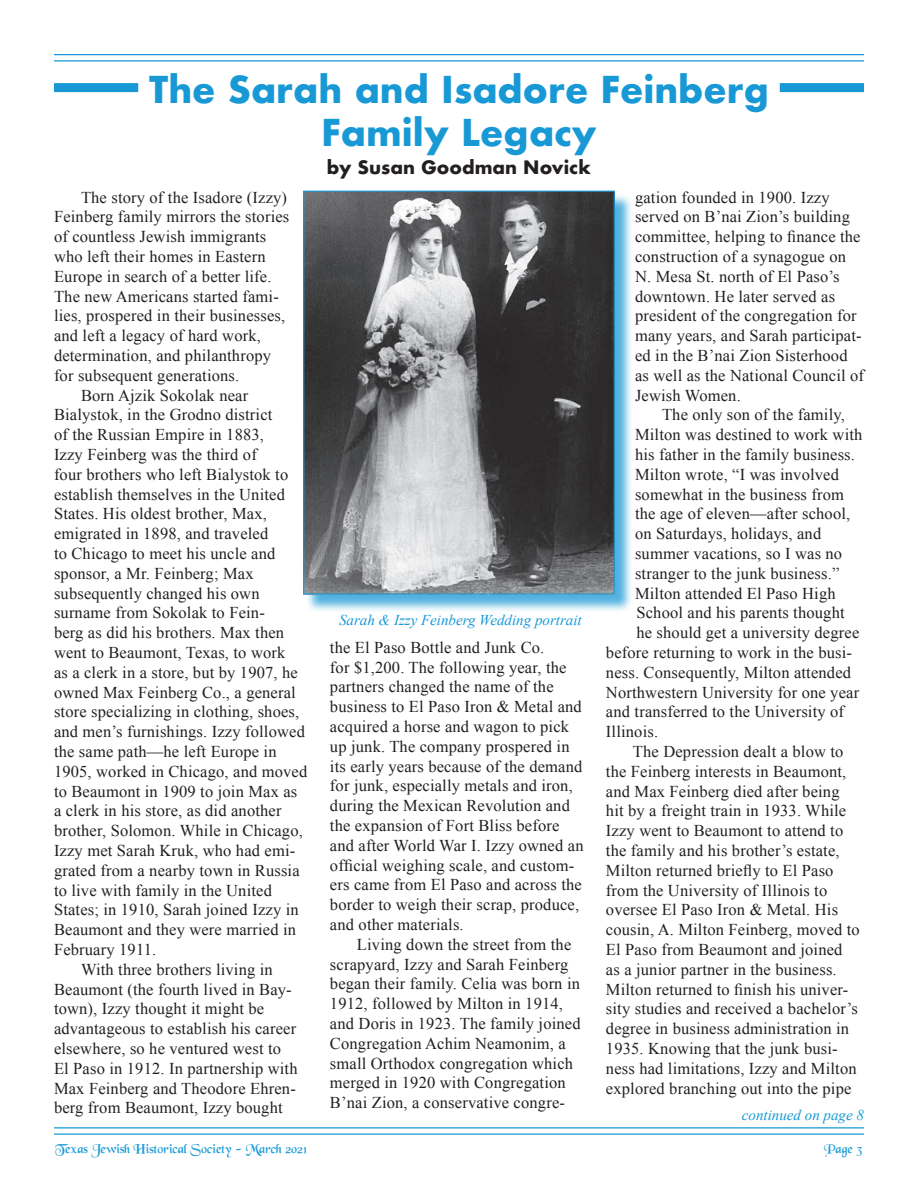
<style>
.page{position:relative;width:918px;height:1188px;background:#fff}
.page>*{position:absolute;margin:0;border:0;box-sizing:border-box;transform-origin:0 0}
.t1{font:700 36px/43.2px "Futura";color:#1899d6;text-align:center}
.t2{font:700 18px "Futura";color:#231f20}
.t3{font:16.5px/19.8px "Times New Roman";letter-spacing:.01em;color:#231f20}
.t4{font:italic 15px "Times New Roman";color:#1899d6}
.t5{font:13.5px "Black Chancery";color:#1899d6}
</style>
<div class="page">
<hr style="left:54px;top:1127px;width:810px;height:2px;background:#1899d6">
<hr style="left:54px;top:1133px;width:810px;height:2px;background:#1899d6">
<hr style="left:54px;top:54px;width:810px;height:1px;background:#1899d6">
<hr style="left:54px;top:60px;width:810px;height:2px;background:#1899d6">
<div style="left:54px;top:83px;width:810px;height:9px;background:#1899d6"></div>
<div style="left:138px;top:83px;width:642px;height:9px;background:#fff"></div>
<div style="left:305px;top:193px;width:328px;height:420px;background:#1899d6;opacity:.75"></div>
<img style="left:305px;top:193px;width:308px;height:400px">
<div style="left:303px;top:191px;width:312px;height:404px;border:1px solid #1899d6"></div>
<h1 class="t1" style="left:149px;top:68px;width:621px">The Sarah and Isadore Feinberg<br>Family Legacy</h1>
<p class="t2" style="left:327px;top:155px;width:266px">by Susan Goodman Novick</p>
<p class="t3" style="left:635px;top:187px;width:230px">gation founded in 1900. Izzy served on B’nai Zion’s building committee, helping to finance the construction of a synagogue on<br>N. Mesa St. north of El Paso’s downtown. He later served as president of the congregation for many years, and Sarah participat&shy;ed in the B’nai Zion Sisterhood as well as the National Council of<br>Jewish Women.</p>
<p class="t3" style="left:662px;top:405px;width:184px">The only son of the family,</p>
<p class="t3" style="left:635px;top:425px;width:229px">Milton was destined to work with</p>
<p class="t3" style="left:635px;top:444px;width:221px">his father in the family business.</p>
<p class="t3" style="left:635px;top:464px;width:205px">Milton wrote, “I was involved</p>
<p class="t3" style="left:635px;top:484px;width:211px">somewhat in the business from</p>
<p class="t3" style="left:635px;top:504px;width:217px">the age of eleven—after school,</p>
<p class="t3" style="left:635px;top:524px;width:188px">on Saturdays, holidays, and</p>
<p class="t3" style="left:635px;top:543px;width:209px">summer vacations, so I was no</p>
<p class="t3" style="left:635px;top:563px;width:206px">stranger to the junk business.”</p>
<p class="t3" style="left:635px;top:583px;width:202px">Milton attended El Paso High</p>
<p class="t3" style="left:636px;top:603px;width:210px">School and his parents thought</p>
<p class="t3" style="left:636px;top:623px;width:224px">he should get a university degree</p>
<p class="t3" style="left:606px;top:642px;width:248px">before returning to work in the busi-</p>
<p class="t3" style="left:606px;top:662px;width:247px">ness. Consequently, Milton attended</p>
<p class="t3" style="left:606px;top:682px;width:255px">Northwestern University for one year</p>
<p class="t3" style="left:606px;top:702px;width:240px">and transferred to the University of</p>
<p class="t3" style="left:606px;top:722px;width:54px">Illinois.</p>
<p class="t3" style="left:633px;top:741px;width:212px">The Depression dealt a blow to</p>
<p class="t3" style="left:606px;top:761px;width:242px">the Feinberg interests in Beaumont,</p>
<p class="t3" style="left:606px;top:781px;width:235px">and Max Feinberg died after being</p>
<p class="t3" style="left:606px;top:801px;width:242px">hit by a freight train in 1933. While</p>
<p class="t3" style="left:606px;top:821px;width:239px">Izzy went to Beaumont to attend to</p>
<p class="t3" style="left:606px;top:840px;width:235px">the family and his brother’s estate,</p>
<p class="t3" style="left:606px;top:860px;width:229px">Milton returned briefly to El Paso</p>
<p class="t3" style="left:606px;top:880px;width:223px">from the University of Illinois to</p>
<p class="t3" style="left:606px;top:900px;width:234px">oversee El Paso Iron &amp; Metal. His</p>
<p class="t3" style="left:606px;top:920px;width:255px">cousin, A. Milton Feinberg, moved to</p>
<p class="t3" style="left:606px;top:939px;width:238px">El Paso from Beaumont and joined</p>
<p class="t3" style="left:606px;top:959px;width:232px">as a junior partner in the business.</p>
<p class="t3" style="left:606px;top:979px;width:244px">Milton returned to finish his univer-</p>
<p class="t3" style="left:606px;top:999px;width:253px">sity studies and received a bachelor’s</p>
<p class="t3" style="left:606px;top:1019px;width:245px">degree in business administration in</p>
<p class="t3" style="left:606px;top:1038px;width:233px">1935. Knowing that the junk busi-</p>
<p class="t3" style="left:606px;top:1058px;width:252px">ness had limitations, Izzy and Milton</p>
<p class="t3" style="left:606px;top:1078px;width:247px">explored branching out into the pipe</p>
<p class="t3" style="left:81px;top:187px;width:208px">The story of the Isadore (Izzy)</p>
<p class="t3" style="left:54px;top:207px;width:237px">Feinberg family mirrors the stories</p>
<p class="t3" style="left:54px;top:227px;width:214px">of countless Jewish immigrants</p>
<p class="t3" style="left:54px;top:246px;width:213px">who left their homes in Eastern</p>
<p class="t3" style="left:54px;top:266px;width:219px">Europe in search of a better life.</p>
<p class="t3" style="left:54px;top:286px;width:226px">The new Americans started fami-</p>
<p class="t3" style="left:54px;top:306px;width:233px">lies, prospered in their businesses,</p>
<p class="t3" style="left:54px;top:326px;width:209px">and left a legacy of hard work,</p>
<p class="t3" style="left:54px;top:345px;width:219px">determination, and philanthropy</p>
<p class="t3" style="left:54px;top:365px;width:187px">for subsequent generations.</p>
<p class="t3" style="left:81px;top:385px;width:169px">Born Ajzik Sokolak near</p>
<p class="t3" style="left:54px;top:405px;width:220px">Bialystok, in the Grodno district</p>
<p class="t3" style="left:54px;top:425px;width:212px">of the Russian Empire in 1883,</p>
<p class="t3" style="left:54px;top:444px;width:204px">Izzy Feinberg was the third of</p>
<p class="t3" style="left:54px;top:464px;width:236px">four brothers who left Bialystok to</p>
<p class="t3" style="left:54px;top:484px;width:232px">establish themselves in the United</p>
<p class="t3" style="left:54px;top:504px;width:214px">States. His oldest brother, Max,</p>
<p class="t3" style="left:54px;top:524px;width:216px">emigrated in 1898, and traveled</p>
<p class="t3" style="left:54px;top:543px;width:223px">to Chicago to meet his uncle and</p>
<p class="t3" style="left:54px;top:563px;width:201px">sponsor, a Mr. Feinberg; Max</p>
<p class="t3" style="left:54px;top:583px;width:207px">subsequently changed his own</p>
<p class="t3" style="left:54px;top:603px;width:212px">surname from Sokolak to Fein-</p>
<p class="t3" style="left:54px;top:623px;width:232px">berg as did his brothers. Max then</p>
<p class="t3" style="left:54px;top:642px;width:233px">went to Beaumont, Texas, to work</p>
<p class="t3" style="left:54px;top:662px;width:245px">as a clerk in a store, but by 1907, he</p>
<p class="t3" style="left:54px;top:682px;width:243px">owned Max Feinberg Co., a general</p>
<p class="t3" style="left:54px;top:702px;width:247px">store specializing in clothing, shoes,</p>
<p class="t3" style="left:54px;top:722px;width:252px">and men’s furnishings. Izzy followed</p>
<p class="t3" style="left:54px;top:741px;width:224px">the same path—he left Europe in</p>
<p class="t3" style="left:54px;top:761px;width:255px">1905, worked in Chicago, and moved</p>
<p class="t3" style="left:54px;top:781px;width:245px">to Beaumont in 1909 to join Max as</p>
<p class="t3" style="left:54px;top:801px;width:229px">a clerk in his store, as did another</p>
<p class="t3" style="left:54px;top:821px;width:250px">brother, Solomon. While in Chicago,</p>
<p class="t3" style="left:54px;top:840px;width:243px">Izzy met Sarah Kruk, who had emi-</p>
<p class="t3" style="left:54px;top:860px;width:247px">grated from a nearby town in Russia</p>
<p class="t3" style="left:54px;top:880px;width:219px">to live with family in the United</p>
<p class="t3" style="left:54px;top:900px;width:246px">States; in 1910, Sarah joined Izzy in</p>
<p class="t3" style="left:54px;top:920px;width:244px">Beaumont and they were married in</p>
<p class="t3" style="left:54px;top:939px;width:104px">February 1911.</p>
<p class="t3" style="left:81px;top:959px;width:193px">With three brothers living in</p>
<p class="t3" style="left:54px;top:979px;width:239px">Beaumont (the fourth lived in Bay-</p>
<p class="t3" style="left:54px;top:999px;width:212px">town), Izzy thought it might be</p>
<p class="t3" style="left:54px;top:1019px;width:244px">advantageous to establish his career</p>
<p class="t3" style="left:54px;top:1038px;width:229px">elsewhere, so he ventured west to</p>
<p class="t3" style="left:54px;top:1058px;width:245px">El Paso in 1912. In partnership with</p>
<p class="t3" style="left:54px;top:1078px;width:243px">Max Feinberg and Theodore Ehren-</p>
<p class="t3" style="left:54px;top:1098px;width:230px">berg from Beaumont, Izzy bought</p>
<p class="t4" style="left:339px;top:609px;width:244px">Sarah &amp; Izzy Feinberg Wedding portrait</p>
<p class="t3" style="left:330px;top:637px;width:255px">the El Paso Bottle and Junk Co.<br>for $1,200. The following year, the partners changed the name of the business to El Paso Iron &amp; Metal and acquired a horse and wagon to pick up junk. The company prospered in its early years because of the demand for junk, especially metals and iron, during the Mexican Revolution and the expansion of Fort Bliss before and after World War I. Izzy owned an official weighing scale, and custom&shy;ers came from El Paso and across the border to weigh their scrap, produce, and other materials.</p>
<p class="t3" style="left:330px;top:934px;width:252px;text-indent:27px">Living down the street from the scrapyard, Izzy and Sarah Feinberg began their family. Celia was born in 1912, followed by Milton in 1914, and Doris in 1923. The family joined Congregation Achim Neamonim, a small Orthodox congregation which merged in 1920 with Congregation B’nai Zion, a conservative congre-</p>
<p class="t4" style="left:742px;top:1104px;width:124px">continued on page 8</p>
<p class="t5" style="left:55px;top:1142px;width:253px">Texas Jewish Historical Society - March 2021</p>
<p class="t5" style="left:824px;top:1142px;width:39px">Page 3</p>
</div>
